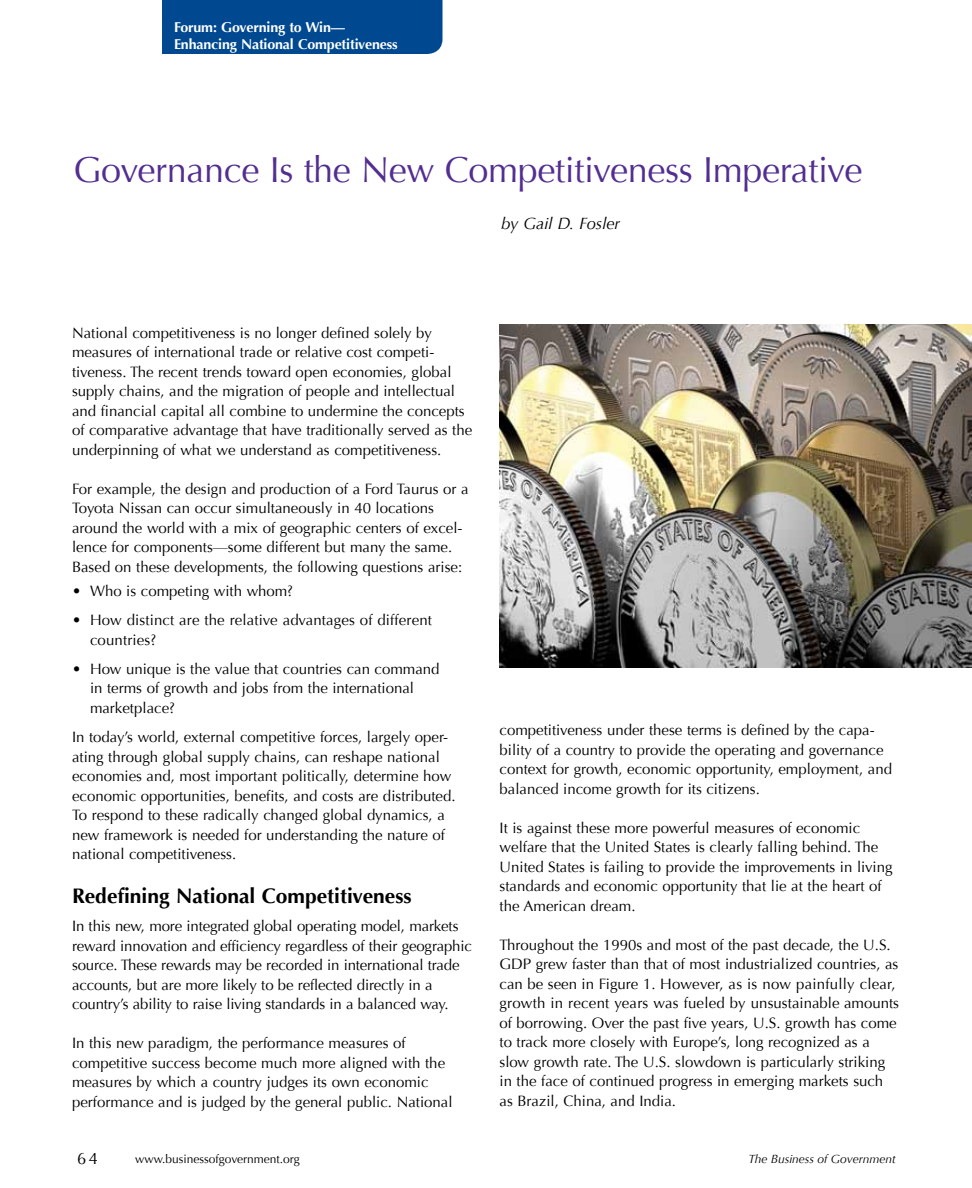
<style>
.page{position:relative;width:972px;height:1188px;background:#fff}
.page>*{position:absolute;margin:0;border:0;box-sizing:border-box;transform-origin:0 0}
.t1{font:36px "Optima";letter-spacing:-.01em;color:#522e91}
.t2{font:700 21px "Optima";color:#000}
.t3{font:italic 16.5px "Optima";color:#000}
.t4{font:16.5px "Optima";color:#000}
.t5{font:15px/19.5px "Optima";color:#000}
.t6{font:700 14.25px/18px "Optima";letter-spacing:-.01em;color:#fff}
.t7{font:12px "Optima";color:#000}
.t8{font:italic 12px "Optima";color:#000}
</style>
<div class="page">
<div style="left:162px;top:0;width:280px;height:54px;background:#004990"></div>
<img style="left:500px;top:324px;width:472px;height:343px">
<p class="t6" style="left:174px;top:18px;width:225px">Forum: Governing to Win—<br>Enhancing National Competitiveness</p>
<h1 class="t1" style="left:74px;top:149px;width:790px">Governance Is the New Competitiveness Imperative</h1>
<p class="t3" style="left:501px;top:214px;width:121px">by Gail D. Fosler</p>
<p class="t5" style="left:72px;top:323px;width:402px">National competitiveness is no longer defined solely by measures of international trade or relative cost competi&shy;tiveness. The recent trends toward open economies, global supply chains, and the migration of people and intellectual and financial capital all combine to undermine the concepts of comparative advantage that have traditionally served as the underpinning of what we understand as competitiveness.</p>
<p class="t5" style="left:72px;top:479px;width:398px">For example, the design and production of a Ford Taurus or a Toyota Nissan can occur simultaneously in 40 locations around the world with a mix of geographic centers of excel&shy;lence for components—some different but many the same.<br>Based on these developments, the following questions arise:</p>
<p class="t5" style="left:90px;top:576px;width:344px;line-height:29.2px">Who is competing with whom?<br>How distinct are the relative advantages of different</p>
<p class="t5" style="left:90px;top:625px;width:351px;line-height:29.2px">countries?<br>How unique is the value that countries can command</p>
<p class="t5" style="left:90px;top:679px;width:326px">in terms of growth and jobs from the international marketplace?</p>
<p class="t5" style="left:72px;top:727px;width:385px">In today’s world, external competitive forces, largely oper&shy;ating through global supply chains, can reshape national economies and, most important politically, determine how economic opportunities, benefits, and costs are distributed.<br>To respond to these radically changed global dynamics, a new framework is needed for understanding the nature of national competitiveness.</p>
<h2 class="t2" style="left:72px;top:883px;width:341px">Redefining National Competitiveness</h2>
<p class="t5" style="left:72px;top:916px;width:401px">In this new, more integrated global operating model, markets reward innovation and efficiency regardless of their geographic source. These rewards may be recorded in international trade accounts, but are more likely to be reflected directly in a country’s ability to raise living standards in a balanced way.</p>
<p class="t5" style="left:72px;top:1033px;width:382px">In this new paradigm, the performance measures of competitive success become much more aligned with the measures by which a country judges its own economic performance and is judged by the general public. National</p>
<p class="t5" style="left:500px;top:720px;width:394px">competitiveness under these terms is defined by the capa&shy;bility of a country to provide the operating and governance context for growth, economic opportunity, employment, and balanced income growth for its citizens.</p>
<p class="t5" style="left:500px;top:818px;width:395px">It is against these more powerful measures of economic welfare that the United States is clearly falling behind. The United States is failing to provide the improvements in living standards and economic opportunity that lie at the heart of the American dream.</p>
<p class="t5" style="left:500px;top:935px;width:401px">Throughout the 1990s and most of the past decade, the U.S.<br>GDP grew faster than that of most industrialized countries, as can be seen in Figure 1. However, as is now painfully clear, growth in recent years was fueled by unsustainable amounts of borrowing. Over the past five years, U.S. growth has come to track more closely with Europe’s, long recognized as a slow growth rate. The U.S. slowdown is particularly striking in the face of continued progress in emerging markets such as Brazil, China, and India.</p>
<p class="t4" style="left:77px;top:1149px;width:22px">64</p>
<p class="t7" style="left:135px;top:1152px;width:166px">www.businessofgovernment.org</p>
<p class="t8" style="left:749px;top:1152px;width:149px">The Business of Government</p>
</div>
